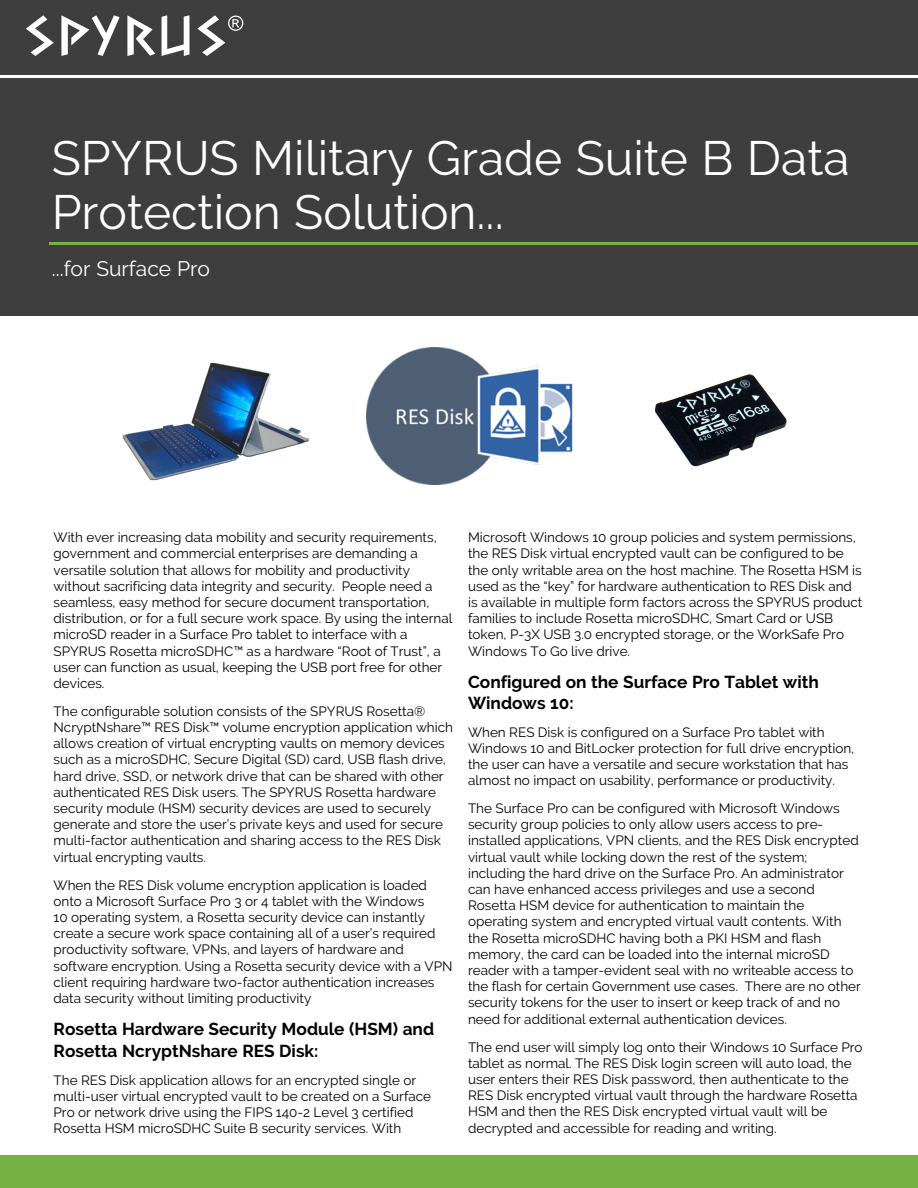
<style>
.page{position:relative;width:918px;height:1188px;background:#fff}
.page>*{position:absolute;margin:0;border:0;box-sizing:border-box;transform-origin:0 0}
.Small_Headers{font:48px/54px "Raleway";color:#fff}
.Small_Headers-2{font:21px "Raleway";color:#fff}
.Small_Headers-3{font:700 17.25px/20.7px "Raleway";color:#000}
.t1{font:13.5px/16.2px "Raleway";color:#000}
</style>
<div class="page">
<img style="left:366px;top:347px;width:207px;height:137px">
<div style="left:0;top:0;width:918px;height:316px;background:#3e3e3f"></div>
<hr style="left:0;top:75px;width:918px;height:2px;background:#fff">
<svg style="left:26px;top:15px;width:28px;height:41px"></svg>
<svg style="left:61px;top:15px;width:59px;height:41px"></svg>
<svg style="left:127px;top:15px;width:28px;height:41px"></svg>
<svg style="left:162px;top:15px;width:27px;height:41px"></svg>
<svg style="left:197px;top:15px;width:46px;height:41px"></svg>
<hr style="left:50px;top:242px;width:868px;height:3px;background:#75b243">
<div style="left:0;top:1155px;width:918px;height:33px;background:#75b243"></div>
<img style="left:122px;top:362px;width:186px;height:119px">
<img style="left:655px;top:374px;width:132px;height:93px">
<p class="Small_Headers" style="left:52px;top:131px;width:799px">SPYRUS Military Grade Suite B Data<br>Protection Solution...</p>
<p class="Small_Headers-2" style="left:52px;top:257px;width:160px">...for Surface Pro</p>
<p class="t1" style="left:54px;top:529px;width:400px">With ever increasing data mobility and security requirements, government and commercial enterprises are demanding a versatile solution that allows for mobility and productivity without sacrificing data integrity and security. People need a seamless, easy method for secure document transportation, distribution, or for a full secure work space. By using the internal microSD reader in a Surface Pro tablet to interface with a SPYRUS Rosetta microSDHC™ as a hardware “Root of Trust”, a user can function as usual, keeping the USB port free for other devices.</p>
<p class="t1" style="left:54px;top:703px;width:401px">The configurable solution consists of the SPYRUS Rosetta® NcryptNshare™ RES Disk™ volume encryption application which allows creation of virtual encrypting vaults on memory devices such as a microSDHC, Secure Digital (SD) card, USB flash drive, hard drive, SSD, or network drive that can be shared with other authenticated RES Disk users. The SPYRUS Rosetta hardware security module (HSM) security devices are used to securely generate and store the user’s private keys and used for secure multi-factor authentication and sharing access to the RES Disk virtual encrypting vaults.</p>
<p class="t1" style="left:54px;top:877px;width:401px">When the RES Disk volume encryption application is loaded onto a Microsoft Surface Pro 3 or 4 tablet with the Windows<br>10 operating system, a Rosetta security device can instantly create a secure work space containing all of a user’s required productivity software, VPNs, and layers of hardware and software encryption. Using a Rosetta security device with a VPN client requiring hardware two-factor authentication increases data security without limiting productivity</p>
<p class="Small_Headers-3" style="left:54px;top:1019px;width:382px;line-height:21.6px">Rosetta Hardware Security Module (HSM) and<br>Rosetta NcryptNshare RES Disk:</p>
<p class="t1" style="left:54px;top:1072px;width:379px">The RES Disk application allows for an encrypted single or multi-user virtual encrypted vault to be created on a Surface Pro or network drive using the FIPS 140-2 Level 3 certified Rosetta HSM microSDHC Suite B security services. With</p>
<p class="t1" style="left:468px;top:529px;width:396px">Microsoft Windows 10 group policies and system permissions, the RES Disk virtual encrypted vault can be configured to be the only writable area on the host machine. The Rosetta HSM is used as the “key” for hardware authentication to RES Disk and is available in multiple form factors across the SPYRUS product families to include Rosetta microSDHC, Smart Card or USB token, P-3X USB 3.0 encrypted storage, or the WorkSafe Pro Windows To Go live drive.</p>
<p class="Small_Headers-3" style="left:468px;top:672px;width:352px">Configured on the Surface Pro Tablet with<br>Windows 10:</p>
<p class="t1" style="left:468px;top:724px;width:388px">When RES Disk is configured on a Surface Pro tablet with Windows 10 and BitLocker protection for full drive encryption, the user can have a versatile and secure workstation that has almost no impact on usability, performance or productivity.</p>
<p class="t1" style="left:468px;top:800px;width:394px">The Surface Pro can be configured with Microsoft Windows security group policies to only allow users access to pre&shy;installed applications, VPN clients, and the RES Disk encrypted virtual vault while locking down the rest of the system; including the hard drive on the Surface Pro. An administrator can have enhanced access privileges and use a second Rosetta HSM device for authentication to maintain the operating system and encrypted virtual vault contents. With the Rosetta microSDHC having both a PKI HSM and flash memory, the card can be loaded into the internal microSD reader with a tamper-evident seal with no writeable access to the flash for certain Government use cases. There are no other security tokens for the user to insert or keep track of and no need for additional external authentication devices.</p>
<p class="t1" style="left:468px;top:1039px;width:396px">The end user will simply log onto their Windows 10 Surface Pro tablet as normal. The RES Disk login screen will auto load, the user enters their RES Disk password, then authenticate to the RES Disk encrypted virtual vault through the hardware Rosetta HSM and then the RES Disk encrypted virtual vault will be decrypted and accessible for reading and writing.</p>
</div>
